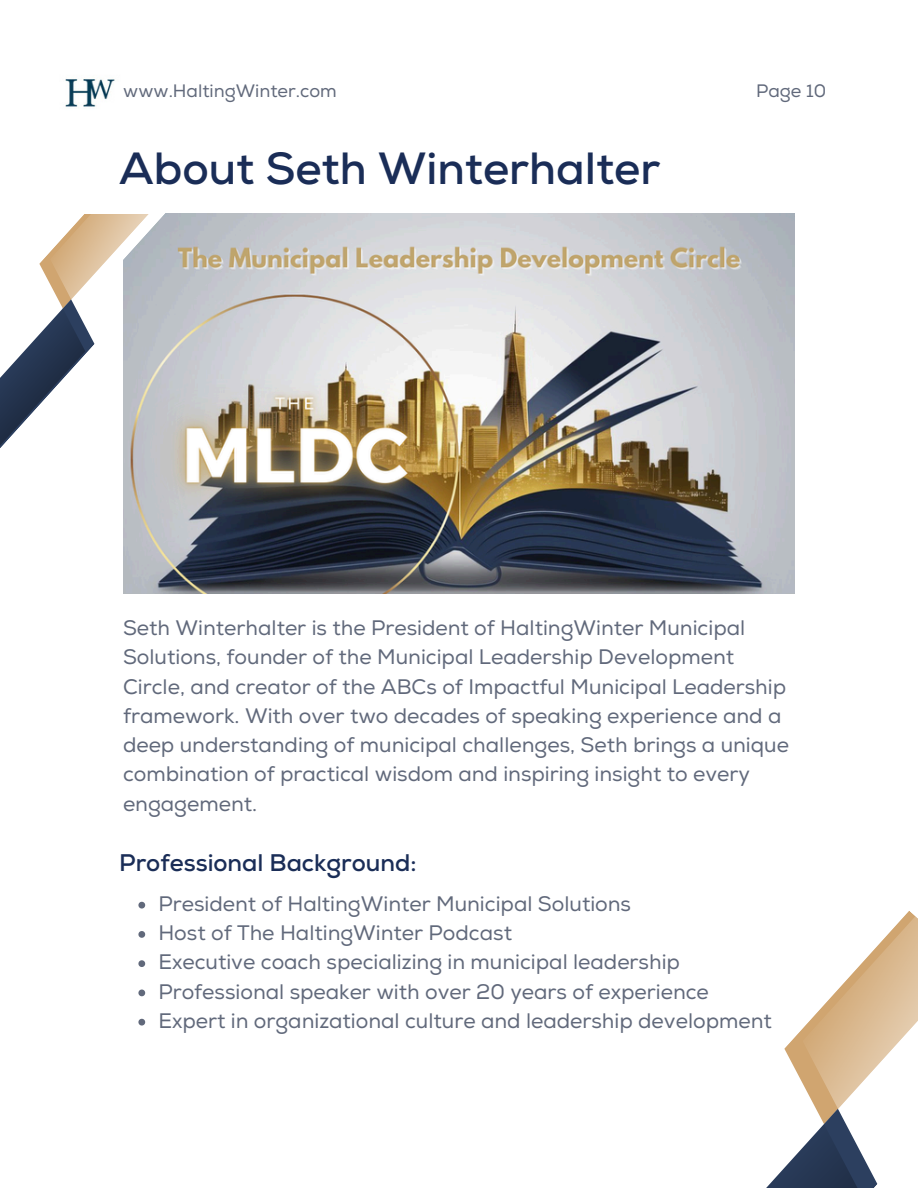
<style>
.page{position:relative;width:918px;height:1188px;background:#fff}
.page>*{position:absolute;margin:0;border:0;box-sizing:border-box;transform-origin:0 0}
.t1{font:700 45px "Nexa";color:#1a2d57}
.t2{font:700 24px "Nexa";color:#1a2d57}
.t3{font:21px/29.2px "Nexa";color:#61697b}
.t4{font:18px "Nexa";color:#61697b}
</style>
<div class="page">
<svg style="left:766px;top:911px;width:152px;height:277px"></svg>
<img style="left:123px;top:214px;width:672px;height:380px">
<svg style="left:149px;top:213px;width:56px;height:337px;background:#c1c2c4"></svg>
<svg style="left:0;top:214px;width:149px;height:336px"></svg>
<div style="left:13px;top:166px;width:141px;height:48px;background:#fff"></div>
<svg style="left:138px;top:902px;width:7px;height:7px"></svg>
<svg style="left:138px;top:931px;width:7px;height:7px"></svg>
<svg style="left:138px;top:960px;width:7px;height:7px"></svg>
<svg style="left:138px;top:990px;width:7px;height:6px"></svg>
<svg style="left:138px;top:1019px;width:7px;height:7px"></svg>
<img style="left:65px;top:79px;width:50px;height:28px">
<p class="t4" style="left:123px;top:80px;width:215px">www.HaltingWinter.com</p>
<p class="t4" style="left:756px;top:80px;width:72px">Page 10</p>
<p class="t1" style="left:119px;top:142px;width:543px">About Seth Winterhalter</p>
<p class="t3" style="left:123px;top:614px;width:668px">Seth Winterhalter is the President of HaltingWinter Municipal Solutions, founder of the Municipal Leadership Development Circle, and creator of the ABCs of Impactful Municipal Leadership framework. With over two decades of speaking experience and a deep understanding of municipal challenges, Seth brings a unique combination of practical wisdom and inspiring insight to every engagement.</p>
<p class="t2" style="left:119px;top:848px;width:299px">Professional Background:</p>
<h1 class="t3" style="left:158px;top:890px;width:474px">President of HaltingWinter Municipal Solutions</h1>
<p class="t3" style="left:158px;top:919px;width:355px">Host of The HaltingWinter Podcast</p>
<p class="t3" style="left:158px;top:948px;width:523px">Executive coach specializing in municipal leadership</p>
<h3 class="t3" style="left:158px;top:977px;width:552px">Professional speaker with over 20 years of experience</h3>
<h2 class="t3" style="left:158px;top:1007px;width:615px">Expert in organizational culture and leadership development</h2>
</div>
